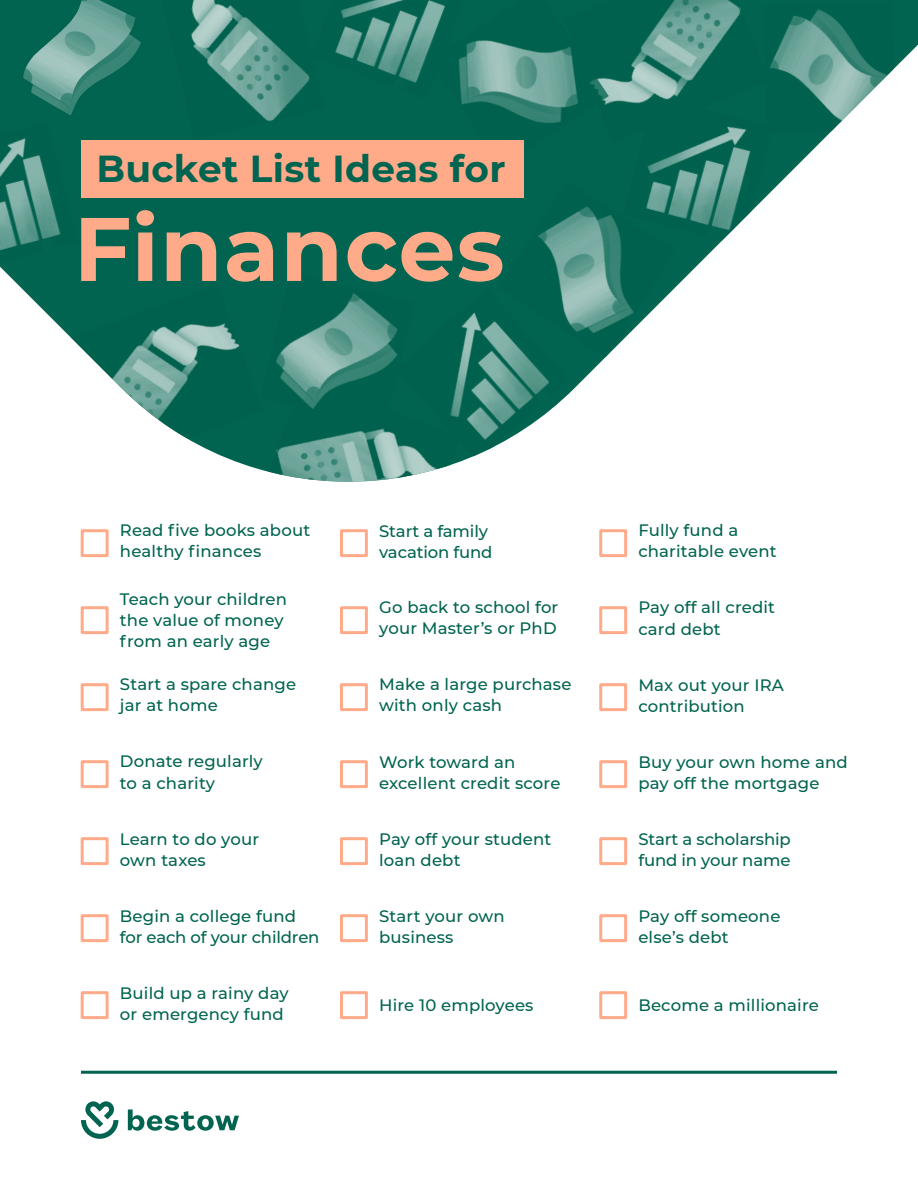
<style>
.page{position:relative;width:918px;height:1188px;background:#fff}
.page>*{position:absolute;margin:0;border:0;box-sizing:border-box;transform-origin:0 0}
.t1{font:700 90px "Montserrat";letter-spacing:.015em;color:#ffab8a}
.t2{font:700 37.5px "Montserrat";letter-spacing:.01em;color:#016450}
.t3{font:500 16.5px/21px "Montserrat";letter-spacing:.01em;color:#016450}
.t4{font:500 16.5px/21px "Montserrat";letter-spacing:-.01em;color:#016450}
</style>
<div class="page">
<svg style="left:0;top:0;width:918px;height:469px"></svg>
<img style="left:156px;top:0;width:169px;height:140px">
<img style="left:609px;top:0;width:160px;height:142px">
<img style="left:59px;top:285px;width:201px;height:183px">
<img style="left:312px;top:0;width:118px;height:100px">
<img style="left:623px;top:96px;width:151px;height:150px">
<img style="left:415px;top:288px;width:154px;height:173px">
<img style="left:0;top:123px;width:79px;height:150px">
<img style="left:430px;top:0;width:179px;height:168px">
<img style="left:763px;top:1px;width:132px;height:132px">
<img style="left:498px;top:180px;width:178px;height:178px">
<img style="left:17px;top:0;width:128px;height:116px">
<img style="left:256px;top:377px;width:205px;height:105px">
<img style="left:260px;top:273px;width:155px;height:155px">
<div style="left:81px;top:140px;width:443px;height:58px;background:#ffab8a"></div>
<hr style="left:81px;top:1071px;width:756px;height:3px;background:#016450">
<svg style="left:128px;top:1109px;width:111px;height:22px"></svg>
<svg style="left:81px;top:1101px;width:37px;height:38px"></svg>
<div style="left:81px;top:529px;width:28px;height:28px;border:3px solid #ffab8a"></div>
<div style="left:81px;top:606px;width:28px;height:28px;border:3px solid #ffab8a"></div>
<div style="left:81px;top:683px;width:28px;height:28px;border:3px solid #ffab8a"></div>
<div style="left:81px;top:760px;width:28px;height:28px;border:3px solid #ffab8a"></div>
<div style="left:81px;top:837px;width:28px;height:28px;border:3px solid #ffab8a"></div>
<div style="left:81px;top:914px;width:28px;height:28px;border:3px solid #ffab8a"></div>
<div style="left:81px;top:991px;width:28px;height:28px;border:3px solid #ffab8a"></div>
<div style="left:340px;top:529px;width:28px;height:28px;border:3px solid #ffab8a"></div>
<div style="left:340px;top:606px;width:28px;height:28px;border:3px solid #ffab8a"></div>
<div style="left:340px;top:683px;width:28px;height:28px;border:3px solid #ffab8a"></div>
<div style="left:340px;top:760px;width:28px;height:28px;border:3px solid #ffab8a"></div>
<div style="left:340px;top:837px;width:28px;height:28px;border:3px solid #ffab8a"></div>
<div style="left:340px;top:914px;width:28px;height:28px;border:3px solid #ffab8a"></div>
<div style="left:340px;top:991px;width:28px;height:28px;border:3px solid #ffab8a"></div>
<div style="left:599px;top:529px;width:28px;height:28px;border:3px solid #ffab8a"></div>
<div style="left:599px;top:606px;width:28px;height:28px;border:3px solid #ffab8a"></div>
<div style="left:599px;top:683px;width:28px;height:28px;border:3px solid #ffab8a"></div>
<div style="left:599px;top:760px;width:28px;height:28px;border:3px solid #ffab8a"></div>
<div style="left:599px;top:837px;width:28px;height:28px;border:3px solid #ffab8a"></div>
<div style="left:599px;top:914px;width:28px;height:28px;border:3px solid #ffab8a"></div>
<div style="left:599px;top:991px;width:28px;height:28px;border:3px solid #ffab8a"></div>
<h2 class="t2" style="left:96px;top:142px;width:411px">Bucket List Ideas for</h2>
<h1 class="t1" style="left:74px;top:184px;width:432px">Finances</h1>
<p class="t3" style="left:120px;top:519px;width:192px">Read five books about healthy finances</p>
<p class="t3" style="left:120px;top:588px;width:169px">Teach your children the value of money from an early age</p>
<p class="t3" style="left:120px;top:673px;width:178px">Start a spare change jar at home</p>
<p class="t4" style="left:379px;top:520px;width:115px">Start a family vacation fund</p>
<p class="t3" style="left:638px;top:519px;width:140px">Fully fund a charitable event</p>
<p class="t3" style="left:379px;top:596px;width:181px">Go back to school for your Master’s or PhD</p>
<p class="t3" style="left:638px;top:596px;width:138px">Pay off all credit card debt</p>
<p class="t3" style="left:379px;top:673px;width:194px">Make a large purchase with only cash</p>
<p class="t3" style="left:638px;top:673px;width:147px">Max out your IRA contribution</p>
<p class="t3" style="left:120px;top:750px;width:144px">Donate regularly to a charity</p>
<p class="t3" style="left:379px;top:751px;width:183px">Work toward an excellent credit score</p>
<p class="t3" style="left:638px;top:750px;width:211px">Buy your own home and pay off the mortgage</p>
<p class="t3" style="left:120px;top:827px;width:141px">Learn to do your own taxes</p>
<p class="t3" style="left:379px;top:828px;width:174px">Pay off your student loan debt</p>
<p class="t4" style="left:638px;top:827px;width:154px">Start a scholarship fund in your name</p>
<p class="t4" style="left:120px;top:904px;width:201px">Begin a college fund for each of your children</p>
<p class="t3" style="left:379px;top:905px;width:127px">Start your own business</p>
<p class="t3" style="left:638px;top:905px;width:144px">Pay off someone else’s debt</p>
<p class="t3" style="left:120px;top:981px;width:170px">Build up a rainy day or emergency fund</p>
<p class="t3" style="left:379px;top:994px;width:156px">Hire 10 employees</p>
<p class="t3" style="left:638px;top:994px;width:182px">Become a millionaire</p>
</div>
